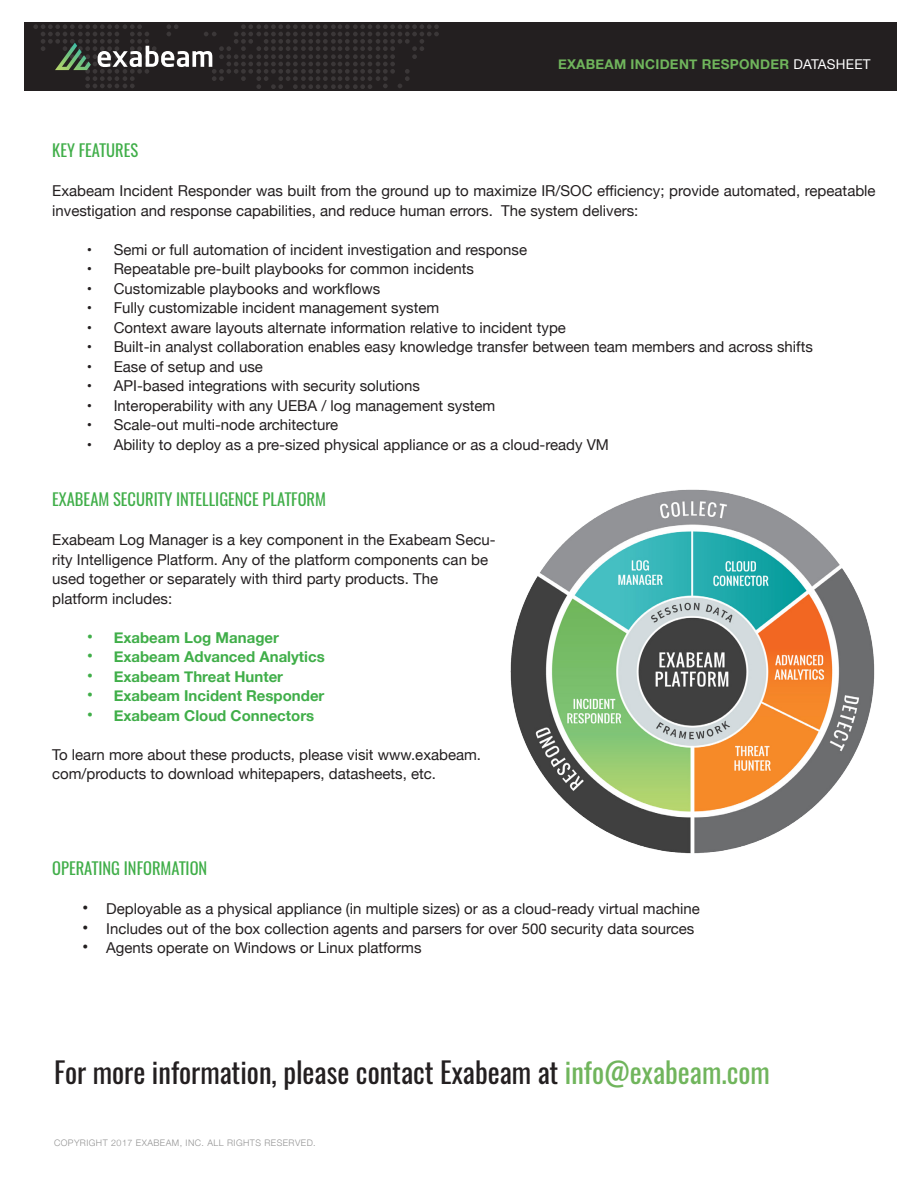
<style>
.page{position:relative;width:918px;height:1188px;background:#fff}
.page>*{position:absolute;margin:0;border:0;box-sizing:border-box;transform-origin:0 0}
.t1{font:28.5px "Oswald";color:#231f20}
.t2{font:16.5px "Oswald";color:#40ae49}
.t3{font:15px/19.5px "Helvetica Neue";color:#231f20}
.t4{font:700 15px "Helvetica Neue";color:#40ae49}
.t5{font:700 13.5px "Helvetica Neue";letter-spacing:.02em;color:#70b55c}
.t6{font:300 9px "Helvetica Neue";letter-spacing:.05em;color:#949494}
.s1{font-weight:400;color:#fff}
.s2{font-weight:400;font-size:18px}
.s3{font-size:18px}
.s4{color:#70b55c}
</style>
<div class="page">
<div style="left:24px;top:22px;width:873px;height:69px;background:#231f20"></div>
<svg style="left:33px;top:24px;width:406px;height:65px"></svg>
<img style="left:510px;top:489px;width:365px;height:365px">
<p class="t5" style="left:558px;top:54px;width:314px">EXABEAM INCIDENT RESPONDER <span class="s1">DATASHEET</span></p>
<p class="t2" style="left:52px;top:139px;width:87px">KEY FEATURES</p>
<p class="t3" style="left:52px;top:182px;width:825px">Exabeam Incident Responder was built from the ground up to maximize IR/SOC efficiency; provide automated, repeatable investigation and response capabilities, and reduce human errors. The system delivers:</p>
<p class="t3" style="left:87px;top:241px;width:442px">• Semi or full automation of incident investigation and response</p>
<p class="t3" style="left:87px;top:260px;width:389px">• Repeatable pre-built playbooks for common incidents</p>
<p class="t3" style="left:87px;top:280px;width:295px">• Customizable playbooks and workflows</p>
<p class="t3" style="left:87px;top:299px;width:354px">• Fully customizable incident management system</p>
<p class="t3" style="left:87px;top:319px;width:481px">• Context aware layouts alternate information relative to incident type</p>
<p class="t3" style="left:87px;top:338px;width:728px">• Built-in analyst collaboration enables easy knowledge transfer between team members and across shifts</p>
<p class="t3" style="left:87px;top:358px;width:178px">• Ease of setup and use</p>
<p class="t3" style="left:87px;top:377px;width:335px">• API-based integrations with security solutions</p>
<p class="t3" style="left:87px;top:397px;width:410px">• Interoperability with any UEBA / log management system</p>
<p class="t3" style="left:87px;top:416px;width:253px">• Scale-out multi-node architecture</p>
<p class="t3" style="left:87px;top:436px;width:524px">• Ability to deploy as a pre-sized physical appliance or as a cloud-ready VM</p>
<p class="t2" style="left:52px;top:488px;width:275px">EXABEAM SECURITY INTELLIGENCE PLATFORM</p>
<p class="t3" style="left:52px;top:531px;width:445px">Exabeam Log Manager is a key component in the Exabeam Secu&shy;rity Intelligence Platform. Any of the platform components can be used together or separately with third party products. The</p>
<p class="t3" style="left:52px;top:590px;width:122px">platform includes:</p>
<p class="t4" style="left:87px;top:626px;width:194px"><span class="s2">•</span> Exabeam Log Manager</p>
<p class="t4" style="left:87px;top:645px;width:240px"><span class="s2">•</span> Exabeam Advanced Analytics</p>
<p class="t4" style="left:87px;top:665px;width:198px"><span class="s2">•</span> Exabeam Threat Hunter</p>
<p class="t4" style="left:87px;top:684px;width:239px"><span class="s2">•</span> Exabeam Incident Responder</p>
<p class="t4" style="left:87px;top:704px;width:229px"><span class="s2">•</span> Exabeam Cloud Connectors</p>
<p class="t3" style="left:52px;top:746px;width:430px">To learn more about these products, please visit www.exabeam. com/products to download whitepapers, datasheets, etc.</p>
<p class="t2" style="left:52px;top:857px;width:157px">OPERATING INFORMATION</p>
<p class="t3" style="left:82px;top:900px;width:619px"><span class="s3">•</span> Deployable as a physical appliance (in multiple sizes) or as a cloud-ready virtual machine</p>
<p class="t3" style="left:82px;top:919px;width:614px"><span class="s3">•</span> Includes out of the box collection agents and parsers for over 500 security data sources</p>
<p class="t3" style="left:82px;top:939px;width:341px"><span class="s3">•</span> Agents operate on Windows or Linux platforms</p>
<p class="t1" style="left:54px;top:1052px;width:717px">For more information, please contact Exabeam at <span class="s4">info@exabeam.com</span></p>
<p class="t6" style="left:54px;top:1135px;width:263px">COPYRIGHT 2017 EXABEAM, INC. ALL RIGHTS RESERVED.</p>
</div>
